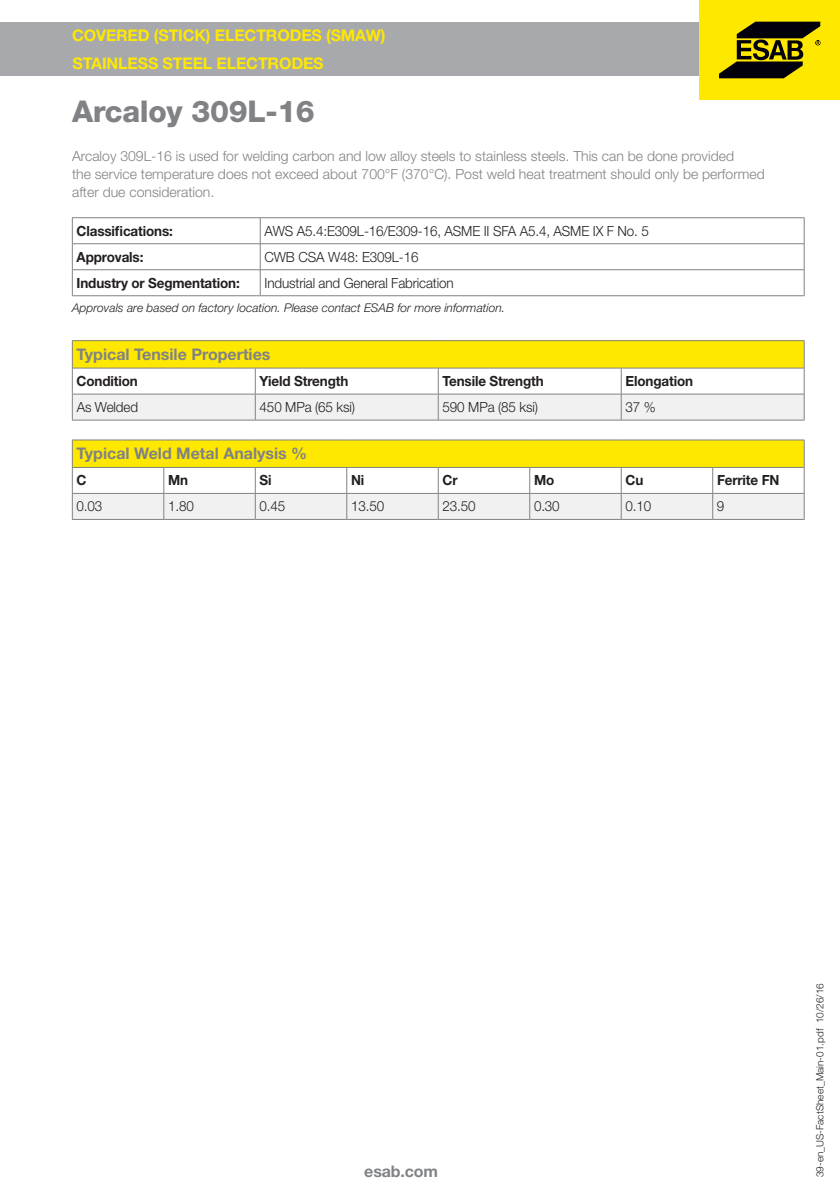
<style>
.page{position:relative;width:840px;height:1191px;background:#fff}
.page>*{position:absolute;margin:0;border:0;box-sizing:border-box;transform-origin:0 0}
.t1{font:800 30px "Helvetica Neue LT Std";letter-spacing:-.01em;color:#808285}
.t2{font:700 16px "Helvetica Neue LT Std";color:#808285}
.t3{font:700 16px "Helvetica Neue LT Std";letter-spacing:-.01em;color:#ffe800}
.t4{font:300 14px/18px "Helvetica Neue LT Std";color:#808285}
.t5{font:300 14px "Helvetica Neue LT Std";letter-spacing:-.01em;color:#231f20;scale:.96 1}
.t6{font:700 14px "Helvetica Neue LT Std";letter-spacing:-.01em;color:#231f20;scale:.96 1}
.t7{font:italic 300 12px "Helvetica Neue LT Std";color:#231f20}
.t8{font:300 10px "Helvetica Neue LT Std";color:#231f20}
</style>
<div class="page">
<div style="left:0;top:22px;width:792px;height:54px;background:#a7a9ac"></div>
<div style="left:699px;top:0;width:140px;height:100px;background:#ffe800"></div>
<svg style="left:719px;top:22px;width:101px;height:56px"></svg>
<hr style="left:72px;top:217px;width:188px;height:1px;background:#808285">
<hr style="left:260px;top:217px;width:544px;height:1px;background:#808285">
<hr style="left:72px;top:243px;width:188px;height:1px;background:#808285">
<hr style="left:260px;top:243px;width:544px;height:1px;background:#808285">
<hr style="left:72px;top:269px;width:188px;height:1px;background:#808285">
<svg style="left:72px;top:218px;width:1px;height:77px"></svg>
<hr style="left:260px;top:269px;width:544px;height:1px;background:#808285">
<svg style="left:260px;top:218px;width:1px;height:77px"></svg>
<svg style="left:803px;top:218px;width:1px;height:77px"></svg>
<hr style="left:72px;top:295px;width:188px;height:1px;background:#808285">
<hr style="left:260px;top:295px;width:544px;height:1px;background:#808285">
<hr style="left:72px;top:340px;width:183px;height:1px;background:#808285">
<hr style="left:255px;top:340px;width:183px;height:1px;background:#808285">
<hr style="left:438px;top:340px;width:183px;height:1px;background:#808285">
<hr style="left:621px;top:340px;width:183px;height:1px;background:#808285">
<svg style="left:72px;top:341px;width:732px;height:79px"></svg>
<hr style="left:72px;top:420px;width:183px;height:1px;background:#808285">
<hr style="left:255px;top:420px;width:183px;height:1px;background:#808285">
<hr style="left:438px;top:420px;width:183px;height:1px;background:#808285">
<hr style="left:621px;top:420px;width:183px;height:1px;background:#808285">
<hr style="left:72px;top:439px;width:92px;height:1px;background:#808285">
<hr style="left:164px;top:439px;width:91px;height:1px;background:#808285">
<hr style="left:255px;top:439px;width:91px;height:1px;background:#808285">
<hr style="left:346px;top:439px;width:92px;height:1px;background:#808285">
<hr style="left:438px;top:439px;width:91px;height:1px;background:#808285">
<hr style="left:529px;top:439px;width:92px;height:1px;background:#808285">
<hr style="left:621px;top:439px;width:91px;height:1px;background:#808285">
<hr style="left:712px;top:439px;width:92px;height:1px;background:#808285">
<svg style="left:72px;top:440px;width:732px;height:79px"></svg>
<hr style="left:72px;top:519px;width:92px;height:1px;background:#808285">
<hr style="left:164px;top:519px;width:91px;height:1px;background:#808285">
<hr style="left:255px;top:519px;width:91px;height:1px;background:#808285">
<hr style="left:346px;top:519px;width:92px;height:1px;background:#808285">
<hr style="left:438px;top:519px;width:91px;height:1px;background:#808285">
<hr style="left:529px;top:519px;width:92px;height:1px;background:#808285">
<hr style="left:621px;top:519px;width:91px;height:1px;background:#808285">
<hr style="left:712px;top:519px;width:92px;height:1px;background:#808285">
<p class="t3" style="left:72px;top:26px;width:315px">COVERED (STICK) ELECTRODES (SMAW)</p>
<p class="t3" style="left:72px;top:54px;width:252px">STAINLESS STEEL ELECTRODES</p>
<h1 class="t1" style="left:72px;top:94px;width:244px">Arcaloy 309L-16</h1>
<p class="t4" style="left:72px;top:147px;width:693px">Arcaloy 309L-16 is used for welding carbon and low alloy steels to stainless steels. This can be done provided<br>the service temperature does not exceed about 700°F (370°C). Post weld heat treatment should only be performed after due consideration.</p>
<p class="t6" style="left:77px;top:222px;width:102px">Classifications:</p>
<p class="t5" style="left:264px;top:222px;width:401px">AWS A5.4:E309L-16/E309-16, ASME II SFA A5.4, ASME IX F No. 5</p>
<p class="t6" style="left:77px;top:248px;width:71px">Approvals:</p>
<p class="t5" style="left:264px;top:248px;width:162px">CWB CSA W48: E309L-16</p>
<p class="t6" style="left:77px;top:274px;width:171px">Industry or Segmentation:</p>
<p class="t5" style="left:264px;top:274px;width:198px">Industrial and General Fabrication</p>
<p class="t7" style="left:72px;top:301px;width:434px">Approvals are based on factory location. Please contact ESAB for more information.</p>
<p class="t2" style="left:77px;top:344px;width:195px">Typical Tensile Properties</p>
<p class="t6" style="left:77px;top:372px;width:65px">Condition</p>
<p class="t6" style="left:259px;top:372px;width:94px">Yield Strength</p>
<p class="t6" style="left:442px;top:372px;width:107px">Tensile Strength</p>
<p class="t6" style="left:625px;top:372px;width:72px">Elongation</p>
<p class="t5" style="left:77px;top:398px;width:65px">As Welded</p>
<p class="t5" style="left:259px;top:398px;width:101px">450 MPa (65 ksi)</p>
<p class="t5" style="left:442px;top:398px;width:101px">590 MPa (85 ksi)</p>
<p class="t5" style="left:625px;top:398px;width:33px">37 %</p>
<p class="t2" style="left:77px;top:444px;width:232px">Typical Weld Metal Analysis %</p>
<p class="t6" style="left:77px;top:472px;width:12px">C</p>
<p class="t6" style="left:168px;top:472px;width:22px">Mn</p>
<p class="t6" style="left:259px;top:472px;width:14px">Si</p>
<p class="t6" style="left:351px;top:472px;width:15px">Ni</p>
<p class="t6" style="left:442px;top:472px;width:17px">Cr</p>
<p class="t6" style="left:533px;top:472px;width:23px">Mo</p>
<p class="t6" style="left:625px;top:472px;width:20px">Cu</p>
<p class="t6" style="left:716px;top:472px;width:67px">Ferrite FN</p>
<p class="t5" style="left:77px;top:498px;width:28px">0.03</p>
<p class="t5" style="left:168px;top:498px;width:28px">1.80</p>
<p class="t5" style="left:259px;top:498px;width:28px">0.45</p>
<p class="t5" style="left:351px;top:498px;width:36px">13.50</p>
<p class="t5" style="left:442px;top:498px;width:36px">23.50</p>
<p class="t5" style="left:533px;top:498px;width:28px">0.30</p>
<p class="t5" style="left:625px;top:498px;width:28px">0.10</p>
<p class="t5" style="left:716px;top:498px;width:9px">9</p>
<p class="t2" style="left:364px;top:1161px;width:75px">esab.com</p>
<p class="t8" style="left:813px;top:1177px;width:195px;rotate:-90deg">39-en_US-FactSheet_Main-01.pdf 10/26/16</p>
</div>
